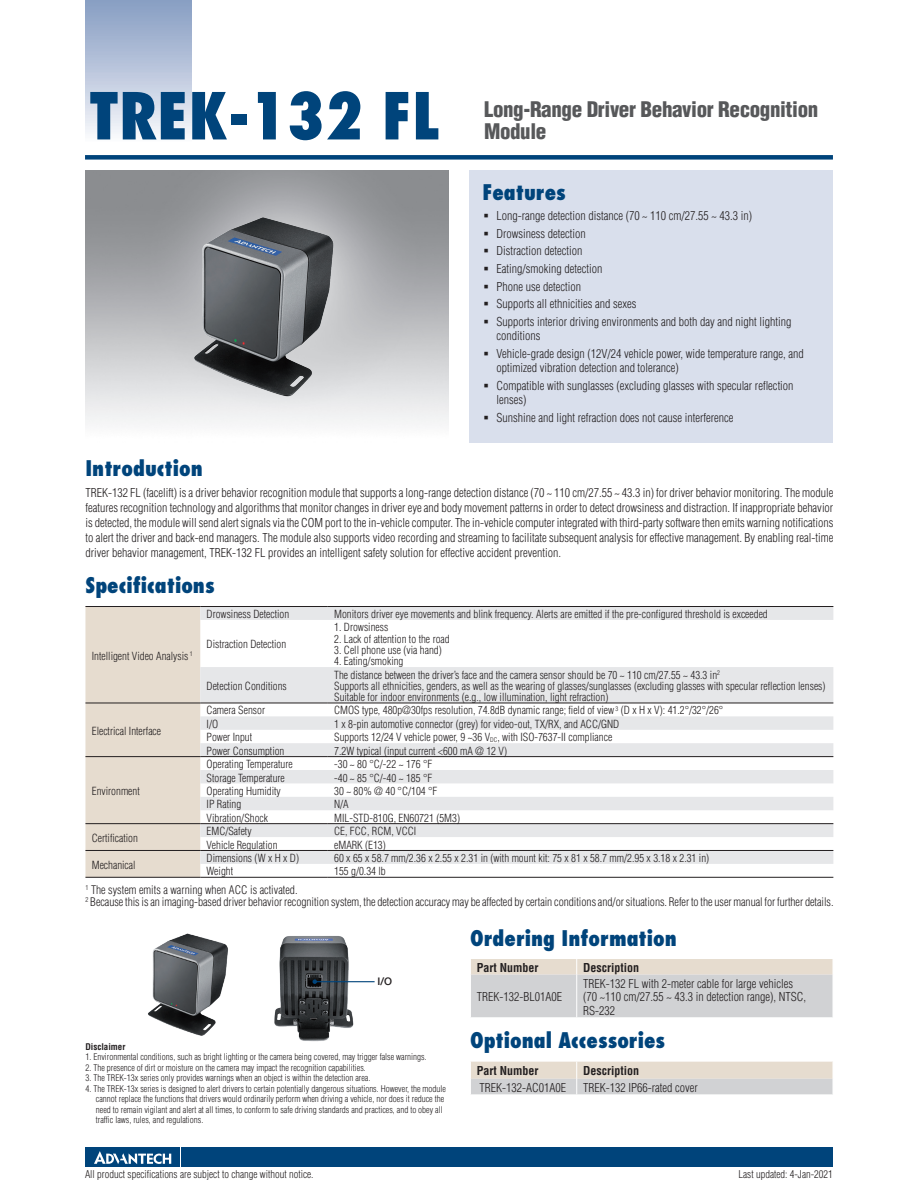
<style>
.page{position:relative;width:918px;height:1188px;background:#fff}
.page>*{position:absolute;margin:0;border:0;box-sizing:border-box;transform-origin:0 0}
.t1{font:800 condensed 63px "Futura";color:#00447b}
.t2{font:800 condensed 21px "Futura";color:#00447b}
.t3{font:900 condensed 21px/22.5px "Helvetica";letter-spacing:-.02em;color:#57585a}
.t4{font:300 condensed 12px/17.7px "Helvetica";color:#231f20}
.t5{font:700 condensed 12px "Helvetica";color:#231f20}
.t6{font:300 condensed 11.55px/12px "Helvetica";letter-spacing:-.005em;color:#231f20}
.t7{font:300 condensed 10.95px/11.2px "Helvetica";color:#231f20}
.t8{font:300 condensed 10.5px "Helvetica";color:#231f20}
.t9{font:500 10.5px "Helvetica Neue";color:#231f20}
.t10{font:300 condensed 9px/10.5px "Helvetica";color:#231f20}
.t11{font:700 condensed 9px "Helvetica";color:#231f20}
.s1{font-size:6.45px}
</style>
<div class="page">
<div style="left:85px;top:155px;width:748px;height:5px;background:#00447b"></div>
<div style="left:85px;top:0;width:106px;height:143px;background:linear-gradient(to bottom,#849bc1,#f9fafc)"></div>
<div style="left:182px;top:1147px;width:651px;height:20px;background:#00447b"></div>
<div style="left:85px;top:1147px;width:95px;height:20px;background:#00447b"></div>
<svg style="left:94px;top:1151px;width:77px;height:13px"></svg>
<div style="left:470px;top:170px;width:363px;height:272px;background:#d9dfec"></div>
<img style="left:158px;top:193px;width:212px;height:213px">
<img style="left:148px;top:933px;width:80px;height:103px">
<img style="left:274px;top:936px;width:96px;height:106px">
<hr style="left:315px;top:981px;width:60px;height:1px;background:#00447b">
<svg style="left:313px;top:979px;width:4px;height:5px"></svg>
<div style="left:85px;top:607px;width:115px;height:270px;background:#e6dccf"></div>
<svg style="left:200px;top:607px;width:633px;height:257px;fill:#eaebed"></svg>
<hr style="left:85px;top:606px;width:115px;height:1px;background:#231f20">
<hr style="left:85px;top:703px;width:115px;height:1px;background:#231f20">
<hr style="left:200px;top:606px;width:128px;height:1px;background:#231f20">
<hr style="left:328px;top:606px;width:505px;height:1px;background:#231f20">
<hr style="left:200px;top:703px;width:128px;height:1px;background:#231f20">
<hr style="left:328px;top:703px;width:505px;height:1px;background:#231f20">
<hr style="left:85px;top:756px;width:115px;height:1px;background:#231f20">
<hr style="left:85px;top:823px;width:115px;height:1px;background:#231f20">
<hr style="left:200px;top:756px;width:128px;height:1px;background:#231f20">
<hr style="left:328px;top:756px;width:505px;height:1px;background:#231f20">
<hr style="left:200px;top:823px;width:128px;height:1px;background:#231f20">
<hr style="left:328px;top:823px;width:505px;height:1px;background:#231f20">
<hr style="left:85px;top:850px;width:115px;height:1px;background:#231f20">
<hr style="left:85px;top:877px;width:115px;height:1px;background:#231f20">
<hr style="left:200px;top:850px;width:128px;height:1px;background:#231f20">
<hr style="left:328px;top:850px;width:505px;height:1px;background:#231f20">
<hr style="left:200px;top:877px;width:128px;height:1px;background:#231f20">
<hr style="left:328px;top:877px;width:505px;height:1px;background:#231f20">
<svg style="left:471px;top:959px;width:362px;height:58px;background:#d6d5d3"></svg>
<svg style="left:471px;top:1062px;width:362px;height:32px;background:#dcd7d1"></svg>
<h1 class="t1" style="left:89px;top:77px;width:352px">TREK-132 FL</h1>
<h2 class="t3" style="left:484px;top:98px;width:336px">Long-Range Driver Behavior Recognition<br>Module</h2>
<h2 class="t2" style="left:482px;top:179px;width:85px">Features</h2>
<p class="t4" style="left:496px;top:207px;width:297px">Long-range detection distance (70 ~ 110 cm/27.55 ~ 43.3 in)<br>Drowsiness detection<br>Distraction detection<br>Eating/smoking detection<br>Phone use detection<br>Supports all ethnicities and sexes<br>Supports interior driving environments and both day and night lighting</p>
<p class="t4" style="left:496px;top:327px;width:309px">conditions<br>Vehicle-grade design (12V/24 vehicle power, wide temperature range, and</p>
<p class="t4" style="left:496px;top:359px;width:299px">optimized vibration detection and tolerance)<br>Compatible with sunglasses (excluding glasses with specular reflection</p>
<p class="t4" style="left:496px;top:391px;width:239px">lenses)<br>Sunshine and light refraction does not cause interference</p>
<h2 class="t2" style="left:85px;top:455px;width:119px">Introduction</h2>
<p class="t4" style="left:85px;top:486px;width:750px;line-height:15px;text-align:justify">TREK-132 FL (facelift) is a driver behavior recognition module that supports a long-range detection distance (70 ~ 110 cm/27.55 ~ 43.3 in) for driver behavior monitoring. The module features recognition technology and algorithms that monitor changes in driver eye and body movement patterns in order to detect drowsiness and distraction. If inappropriate behavior is detected, the module will send alert signals via the COM port to the in-vehicle computer. The in-vehicle computer integrated with third-party software then emits warning notifications to alert the driver and back-end managers. The module also supports video recording and streaming to facilitate subsequent analysis for effective management. By enabling real-time driver behavior management, TREK-132 FL provides an intelligent safety solution for effective accident prevention.</p>
<h2 class="t2" style="left:85px;top:572px;width:131px">Specifications</h2>
<p class="t7" style="left:92px;top:650px;width:102px">Intelligent Video Analysis <sup>1</sup></p>
<p class="t7" style="left:92px;top:725px;width:71px">Electrical Interface</p>
<p class="t7" style="left:92px;top:785px;width:50px">Environment</p>
<p class="t7" style="left:92px;top:832px;width:48px">Certification</p>
<p class="t7" style="left:207px;top:608px;width:84px">Drowsiness Detection</p>
<p class="t7" style="left:334px;top:608px;width:435px">Monitors driver eye movements and blink frequency. Alerts are emitted if the pre-configured threshold is exceeded</p>
<p class="t7" style="left:207px;top:639px;width:81px">Distraction Detection</p>
<p class="t7" style="left:334px;top:622px;width:56px">1. Drowsiness</p>
<p class="t7" style="left:334px;top:633px;width:117px">2. Lack of attention to the road</p>
<p class="t7" style="left:334px;top:644px;width:109px">3. Cell phone use (via hand)</p>
<p class="t7" style="left:334px;top:656px;width:71px">4. Eating/smoking</p>
<p class="t7" style="left:207px;top:680px;width:82px">Detection Conditions</p>
<p class="t7" style="left:334px;top:669px;width:493px">The distance between the driver’s face and the camera sensor should be 70 ~ 110 cm/27.55 ~ 43.3 in<sup>2<br></sup>Supports all ethnicities, genders, as well as the wearing of glasses/sunglasses (excluding glasses with specular reflection lenses)<br>Suitable for indoor environments (e.g., low illumination, light refraction)</p>
<p class="t7" style="left:207px;top:705px;width:60px">Camera Sensor</p>
<p class="t7" style="left:334px;top:705px;width:391px">CMOS type, 480p@30fps resolution, 74.8dB dynamic range; field of view <sup>3</sup> (D x H x V): 41.2°/32°/26°</p>
<p class="t7" style="left:207px;top:718px;width:13px">I/O</p>
<p class="t7" style="left:334px;top:718px;width:287px">1 x 8-pin automotive connector (grey) for video-out, TX/RX, and ACC/GND</p>
<p class="t7" style="left:207px;top:732px;width:47px">Power Input</p>
<p class="t7" style="left:334px;top:732px;width:280px">Supports 12/24 V vehicle power, 9 ~36 V<span class="s1">DC</span>, with ISO-7637-II compliance</p>
<p class="t7" style="left:207px;top:745px;width:79px">Power Consumption</p>
<p class="t7" style="left:334px;top:745px;width:174px">7.2W typical (input current &lt;600 mA @ 12 V)</p>
<p class="t7" style="left:207px;top:758px;width:88px">Operating Temperature</p>
<p class="t7" style="left:334px;top:758px;width:100px">-30 ~ 80 °C/-22 ~ 176 °F</p>
<p class="t7" style="left:207px;top:772px;width:80px">Storage Temperature</p>
<p class="t7" style="left:334px;top:772px;width:100px">-40 ~ 85 °C/-40 ~ 185 °F</p>
<p class="t7" style="left:207px;top:785px;width:76px">Operating Humidity</p>
<p class="t7" style="left:334px;top:785px;width:105px">30 ~ 80% @ 40 °C/104 °F</p>
<p class="t7" style="left:207px;top:799px;width:36px">IP Rating</p>
<p class="t7" style="left:334px;top:799px;width:16px">N/A</p>
<p class="t7" style="left:207px;top:812px;width:63px">Vibration/Shock</p>
<p class="t7" style="left:334px;top:812px;width:127px">MIL-STD-810G, EN60721 (5M3)</p>
<p class="t7" style="left:207px;top:825px;width:47px">EMC/Safety</p>
<p class="t7" style="left:334px;top:825px;width:84px">CE, FCC, RCM, VCCI</p>
<p class="t7" style="left:207px;top:839px;width:72px">Vehicle Regulation</p>
<p class="t7" style="left:334px;top:839px;width:53px">eMARK (E13)</p>
<p class="t7" style="left:207px;top:852px;width:94px">Dimensions (W x H x D)</p>
<p class="t7" style="left:334px;top:852px;width:377px">60 x 65 x 58.7 mm/2.36 x 2.55 x 2.31 in (with mount kit: 75 x 81 x 58.7 mm/2.95 x 3.18 x 2.31 in)</p>
<p class="t7" style="left:207px;top:866px;width:28px">Weight</p>
<p class="t7" style="left:334px;top:866px;width:53px">155 g/0.34 lb</p>
<p class="t6" style="left:85px;top:883px;width:750px"><sup>1</sup> The system emits a warning when ACC is activated.<br><sup>2</sup> Because this is an imaging-based driver behavior recognition system, the detection accuracy may be affected by certain conditions and/or situations. Refer to the user manual for further details.</p>
<h2 class="t2" style="left:470px;top:925px;width:208px">Ordering Information</h2>
<p class="t5" style="left:477px;top:960px;width:63px">Part Number</p>
<p class="t5" style="left:583px;top:960px;width:57px">Description</p>
<p class="t4" style="left:477px;top:988px;width:87px">TREK-132-BL01A0E</p>
<p class="t7" style="left:92px;top:859px;width:45px">Mechanical</p>
<p class="t9" style="left:378px;top:975px;width:16px">I/O</p>
<p class="t4" style="left:583px;top:977px;width:225px;line-height:13.5px">TREK-132 FL with 2-meter cable for large vehicles (70 ~110 cm/27.55 ~ 43.3 in detection range), NTSC,<br>RS-232</p>
<h2 class="t2" style="left:470px;top:1027px;width:197px">Optional Accessories</h2>
<p class="t5" style="left:477px;top:1063px;width:63px">Part Number</p>
<p class="t5" style="left:583px;top:1063px;width:57px">Description</p>
<p class="t4" style="left:479px;top:1079px;width:88px">TREK-132-AC01A0E</p>
<p class="t4" style="left:583px;top:1079px;width:116px">TREK-132 IP66-rated cover</p>
<p class="t11" style="left:85px;top:1041px;width:41px">Disclaimer</p>
<p class="t10" style="left:85px;top:1052px;width:343px">1. Environmental conditions, such as bright lighting or the camera being covered, may trigger false warnings.</p>
<p class="t10" style="left:85px;top:1062px;width:282px">2. The presence of dirt or moisture on the camera may impact the recognition capabilities.</p>
<p class="t10" style="left:85px;top:1073px;width:286px">3. The TREK-13x series only provides warnings when an object is within the detection area.</p>
<p class="t10" style="left:96px;top:1083px;width:352px;text-indent:-11px">4. The TREK-13x series is designed to alert drivers to certain potentially dangerous situations. However, the module cannot replace the functions that drivers would ordinarily perform when driving a vehicle, nor does it reduce the need to remain vigilant and alert at all times, to conform to safe driving standards and practices, and to obey all traffic laws, rules, and regulations.</p>
<p class="t8" style="left:85px;top:1167px;width:230px">All product specifications are subject to change without notice.</p>
<p class="t8" style="left:739px;top:1167px;width:96px">Last updated: 4-Jan-2021</p>
</div>
